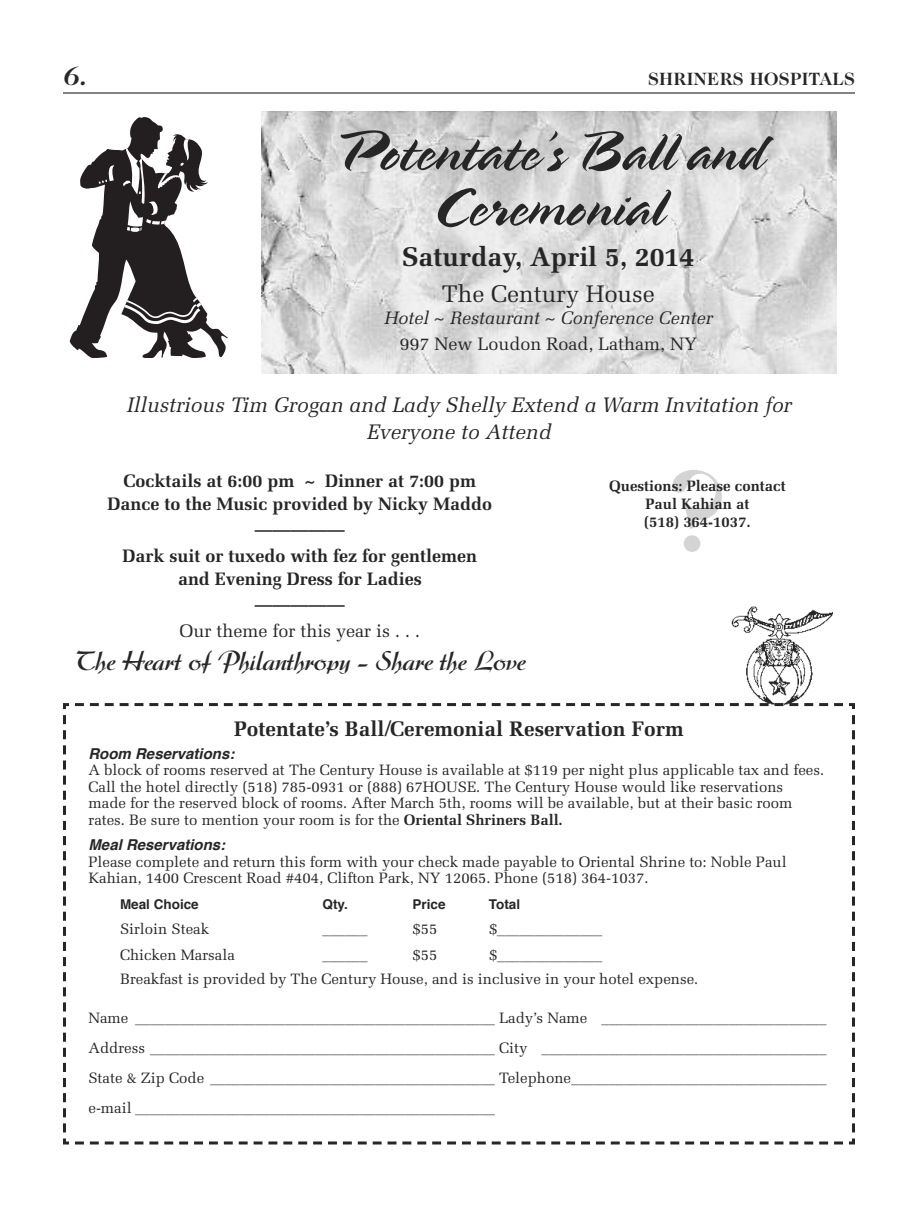
<style>
.page{position:relative;width:918px;height:1206px;background:#fff}
.page>*{position:absolute;margin:0;border:0;box-sizing:border-box;transform-origin:0 0}
.t1{font:500 115.5px "Caslon Two Twenty Four";color:#d4d4d4}
.t2{font:58.5px/55.5px "Spring LP";color:#272627;text-align:center}
.t3{font:500 27px "Arkona";color:#272627}
.t4{font:700 27px "Melior";color:#272627}
.t5{font:italic 700 27px "Caslon Two Twenty Four";color:#272627}
.t6{font:24px "Melior";color:#272627}
.t7{font:italic 21px/27px "Melior";color:#272627;text-align:center}
.t8{font:700 21px "Melior";color:#272627}
.t9{font:700 18px/22.5px "Melior";color:#272627;text-align:center}
.t10{font:18px "Melior";color:#272627}
.t11{font:italic 18px "Melior";color:#272627}
.t12{font:700 18px "Caslon Two Twenty Four";letter-spacing:.025em;color:#272627}
.t13{font:15px/16.5px "Melior";color:#272627}
.t14{font:700 15px/18px "Melior";color:#272627;text-align:center}
.t15{font:italic 700 15px "Helvetica";color:#272627}
.t16{font:700 13.5px "Helvetica";color:#272627}
.s1{font-weight:700}
</style>
<div class="page">
<hr style="left:63px;top:92px;width:792px;height:2px;background:#272627">
<svg style="left:63px;top:703px;width:792px;height:442px"></svg>
<svg style="left:69px;top:117px;width:159px;height:241px"></svg>
<img style="left:261px;top:111px;width:576px;height:263px">
<img style="left:729px;top:606px;width:103px;height:102px">
<h3 class="t5" style="left:63px;top:65px;width:26px">6.</h3>
<p class="t12" style="left:648px;top:72px;width:208px">SHRINERS HOSPITALS</p>
<h2 class="t2" style="left:333px;top:129px;width:432px">Potentate’s Ball and<br>Ceremonial</h2>
<h3 class="t4" style="left:402px;top:241px;width:294px">Saturday, April 5, 2014</h3>
<h3 class="t6" style="left:442px;top:280px;width:215px">The Century House</h3>
<p class="t11" style="left:384px;top:308px;width:330px">Hotel ~ Restaurant ~ Conference Center</p>
<p class="t10" style="left:400px;top:333px;width:299px">997 New Loudon Road, Latham, NY</p>
<h3 class="t7" style="left:127px;top:391px;width:666px">Illustrious Tim Grogan and Lady Shelly Extend a Warm Invitation for<br>Everyone to Attend</h3>
<p class="t9" style="left:108px;top:470px;width:386px">Cocktails at 6:00 pm ~ Dinner at 7:00 pm<br>Dance to the Music provided by Nicky Maddo</p>
<p class="t9" style="left:123px;top:516px;width:356px;line-height:27px">—————<br>Dark suit or tuxedo with fez for gentlemen</p>
<p class="t9" style="left:178px;top:566px;width:245px;line-height:25.5px">and Evening Dress for Ladies —————</p>
<p class="t10" style="left:180px;top:621px;width:242px">Our theme for this year is . . .</p>
<h3 class="t3" style="left:74px;top:651px;width:452px">The Heart of Philanthropy – Share the Love</h3>
<h1 class="t1" style="left:663px;top:466px;width:68px">?</h1>
<p class="t14" style="left:609px;top:477px;width:178px">Questions: Please contact<br>Paul Kahian at<br>(518) 364-1037.</p>
<h3 class="t8" style="left:234px;top:717px;width:451px">Potentate’s Ball/Ceremonial Reservation Form</h3>
<p class="t15" style="left:88px;top:747px;width:151px">room reservations:</p>
<p class="t13" style="left:88px;top:762px;width:737px">A block of rooms reserved at The Century House is available at $119 per night plus applicable tax and fees.<br>Call the hotel directly (518) 785-0931 or (888) 67HOUSE. The Century House would like reservations made for the reserved block of rooms. After March 5th, rooms will be available, but at their basic room rates. Be sure to mention your room is for the <span class="s1">Oriental Shriners Ball.</span></p>
<p class="t15" style="left:88px;top:839px;width:141px">meal reservations:</p>
<p class="t13" style="left:88px;top:853px;width:700px">Please complete and return this form with your check made payable to Oriental Shrine to: Noble Paul<br>Kahian, 1400 Crescent Road #404, Clifton Park, NY 12065. Phone (518) 364-1037.</p>
<p class="t16" style="left:120px;top:898px;width:80px">meal choice</p>
<p class="t16" style="left:322px;top:898px;width:27px">Qty.</p>
<p class="t16" style="left:412px;top:898px;width:35px">price</p>
<p class="t16" style="left:489px;top:898px;width:33px">total</p>
<p class="t13" style="left:120px;top:921px;width:91px">Sirloin Steak</p>
<p class="t13" style="left:322px;top:921px;width:46px">______</p>
<p class="t13" style="left:412px;top:921px;width:26px">$55</p>
<p class="t13" style="left:489px;top:921px;width:115px">$______________</p>
<p class="t13" style="left:120px;top:946px;width:116px">Chicken Marsala</p>
<p class="t13" style="left:120px;top:942px;width:580px;line-height:24px;text-indent:369px">$______________<br>Breakfast is provided by The Century House, and is inclusive in your hotel expense.</p>
<p class="t13" style="left:89px;top:1002px;width:740px;line-height:30px;text-align:justify">Name ________________________________________________ Lady’s Name ______________________________ Address ______________________________________________ City ______________________________________ State &amp; Zip Code ______________________________________ Telephone__________________________________ e-mail ________________________________________________</p>
<p class="t13" style="left:412px;top:946px;width:26px">$55</p>
<p class="t13" style="left:322px;top:946px;width:46px">______</p>
</div>
